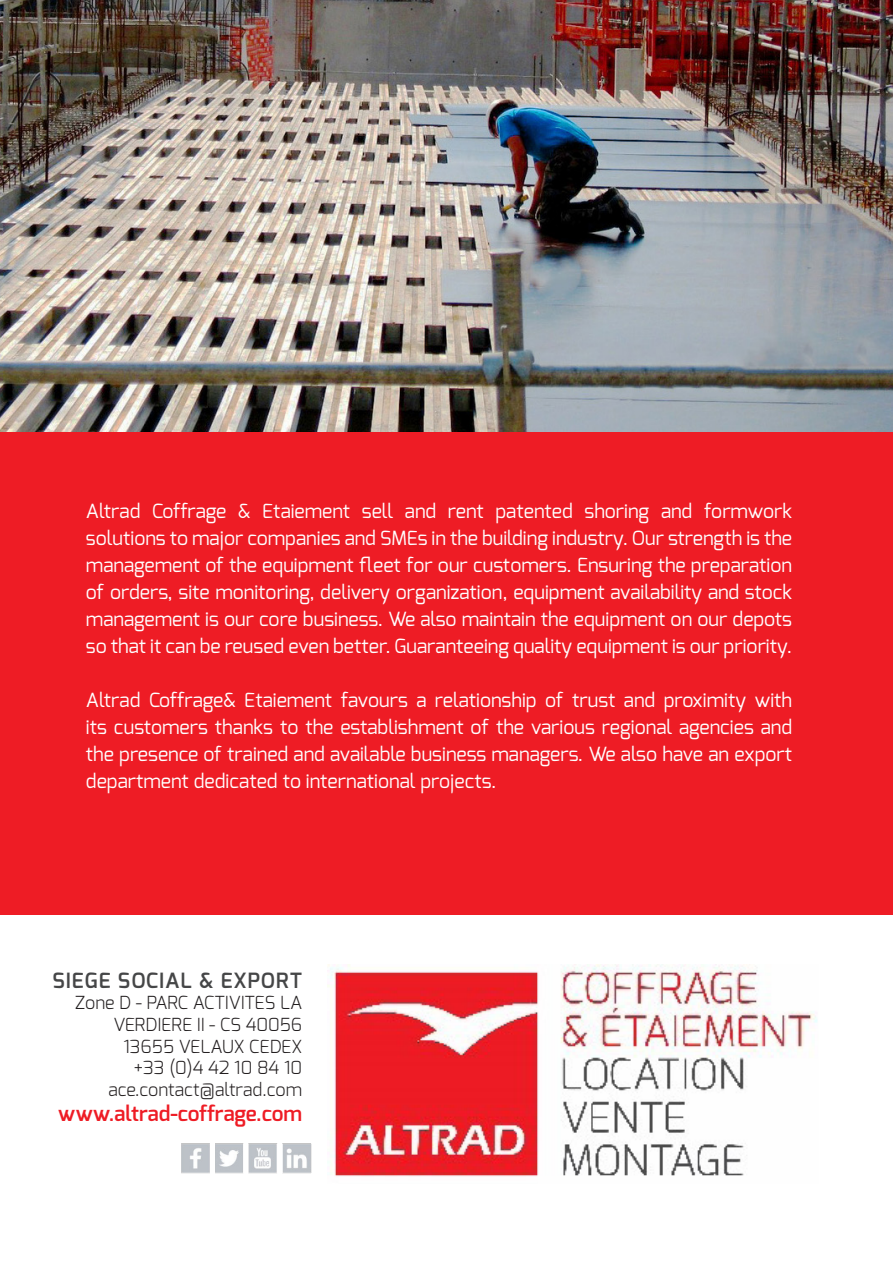
<style>
.page{position:relative;width:893px;height:1263px;background:#fff}
.page>*{position:absolute;margin:0;border:0;box-sizing:border-box;transform-origin:0 0}
.t1{font:600 21px "Exo";color:#ee1c25}
.t2{font:600 21px "Exo";letter-spacing:.05em;color:#454647}
.t3{font:19.5px/27px "Exo";color:#fff;text-align:justify}
.t4{font:300 18px "Exo";color:#231f20}
</style>
<div class="page">
<img style="left:181px;top:1143px;width:131px;height:31px">
<img style="left:328px;top:964px;width:490px;height:213px">
<div style="left:0;top:431px;width:893px;height:484px;background:#ee1c25"></div>
<img style="left:0;top:0;width:893px;height:431px">
<p class="t3" style="left:86px;top:498px;width:708px">Altrad Coffrage &amp; Etaiement sell and rent patented shoring and formwork solutions to major companies and SMEs in the building industry. Our strength is the management of the equipment fleet for our customers. Ensuring the preparation of orders, site monitoring, delivery organization, equipment availability and stock management is our core business. We also maintain the equipment on our depots so that it can be reused even better. Guaranteeing quality equipment is our priority.</p>
<p class="t3" style="left:86px;top:687px;width:708px">Altrad Coffrage&amp; Etaiement favours a relationship of trust and proximity with its customers thanks to the establishment of the various regional agencies and the presence of trained and available business managers. We also have an export department dedicated to international projects.</p>
<p class="t2" style="left:52px;top:967px;width:251px">SIEGE SOCIAL &amp; EXPORT</p>
<p class="t4" style="left:75px;top:991px;width:229px">Zone D - PARC ACTIVITES LA</p>
<p class="t4" style="left:113px;top:1013px;width:190px">VERDIERE II - CS 40056</p>
<p class="t4" style="left:123px;top:1034px;width:180px">13655 VELAUX CEDEX</p>
<p class="t4" style="left:134px;top:1056px;width:170px">+33 (0)4 42 10 84 10</p>
<p class="t4" style="left:108px;top:1078px;width:195px">ace.contact@altrad.com</p>
<p class="t1" style="left:58px;top:1100px;width:245px">www.altrad-coffrage.com</p>
</div>
